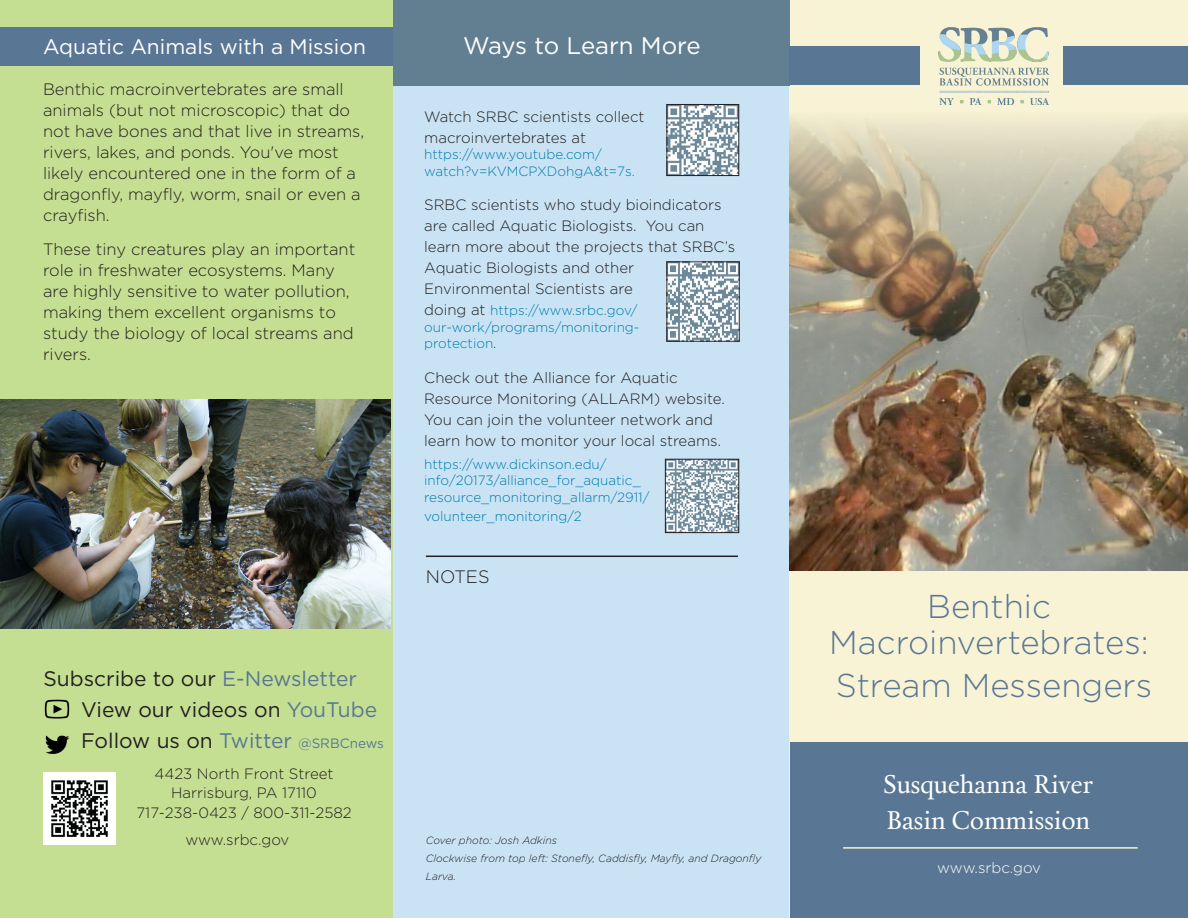
<style>
.page{position:relative;width:1188px;height:918px;background:#fff}
.page>*{position:absolute;margin:0;border:0;box-sizing:border-box;transform-origin:0 0}
._04_Subhead{font:300 33px "Gotham";color:#597794}
._01_Headline{font:25.5px "Calendas Plus";color:#fff}
.Text{font:24px "Gotham";letter-spacing:-.005em;color:#fff}
.Sub_Subhead{font:21px "Gotham";color:#231f20}
._04_Subhead-2{font:21px "Gotham";color:#fff}
.Text-2{font:300 18px "Gotham";color:#231f20}
.t1{font:300 16.5px/21px "Gotham";color:#231f20}
.Text-3{font:300 15px/21px "Gotham";color:#231f20}
.Sub_Subhead-2{font:300 15px "Gotham";color:#231f20}
.Sub_Subhead-3{font:300 15px "Gotham";color:#fff}
.Text-4{font:300 13.5px/16.5px "Gotham";color:#007daa}
.Text_2{font:italic 300 10.5px/18px "Gotham";color:#231f20}
.s1{color:#597794}
.s2{font-size:13.5px;color:#597794}
.s3{font-size:15px;color:#231f20}
.s4{color:#231f20}
</style>
<div class="page">
<div style="left:392px;top:86px;width:398px;height:832px;background:#c9e3f5"></div>
<div style="left:790px;top:0;width:398px;height:918px;background:#f9f3d5"></div>
<div style="left:392px;top:0;width:398px;height:86px;background:#627f92"></div>
<div style="left:0;top:0;width:392px;height:918px;background:#c4de92"></div>
<img style="left:44px;top:699px;width:26px;height:20px">
<img style="left:45px;top:735px;width:24px;height:19px">
<div style="left:0;top:27px;width:392px;height:39px;background:#597794"></div>
<hr style="left:426px;top:556px;width:312px;height:1px;background:#231f20">
<div style="left:790px;top:743px;width:398px;height:175px;background:#597794"></div>
<hr style="left:843px;top:847px;width:295px;height:2px;background:#f9f3d5">
<img style="left:938px;top:28px;width:112px;height:76px">
<div style="left:789px;top:46px;width:131px;height:40px;background:#597794"></div>
<div style="left:1064px;top:46px;width:124px;height:40px;background:#597794"></div>
<img style="left:43px;top:772px;width:72px;height:72px">
<img style="left:789px;top:113px;width:399px;height:457px">
<img style="left:0;top:399px;width:391px;height:229px">
<img style="left:668px;top:106px;width:69px;height:68px">
<div style="left:666px;top:104px;width:73px;height:72px;border:1px solid #231f20"></div>
<img style="left:668px;top:263px;width:70px;height:77px">
<div style="left:666px;top:261px;width:74px;height:81px;border:1px solid #231f20"></div>
<img style="left:667px;top:461px;width:70px;height:70px">
<div style="left:665px;top:459px;width:74px;height:74px;border:1px solid #231f20"></div>
<p class="_04_Subhead-2" style="left:43px;top:33px;width:324px">Aquatic Animals with a Mission</p>
<p class="t1" style="left:43px;top:78px;width:323px">Benthic macroinvertebrates are small animals (but not microscopic) that do not have bones and that live in streams, rivers, lakes, and ponds. You've most likely encountered one in the form of a dragonfly, mayfly, worm, snail or even a crayfish.</p>
<p class="t1" style="left:43px;top:239px;width:314px">These tiny creatures play an important role in freshwater ecosystems. Many are highly sensitive to water pollution, making them excellent organisms to study the biology of local streams and rivers.</p>
<p class="Sub_Subhead" style="left:43px;top:666px;width:315px">Subscribe to our <span class="s1">E-Newsletter</span></p>
<p class="Sub_Subhead" style="left:81px;top:696px;width:298px">View our videos on <span class="s1">YouTube</span></p>
<p class="Sub_Subhead" style="left:81px;top:727px;width:304px">Follow us on <span class="s1">Twitter</span> <span class="s2">@SRBCnews</span></p>
<p class="Text-3" style="left:155px;top:762px;width:180px">4423 North Front Street</p>
<p class="Text-3" style="left:171px;top:782px;width:147px">Harrisburg, PA 17110</p>
<p class="Text-3" style="left:136px;top:801px;width:217px">717-238-0423 / 800-311-2582</p>
<p class="Sub_Subhead-2" style="left:185px;top:830px;width:105px">www.srbc.gov</p>
<p class="Text" style="left:463px;top:30px;width:239px">Ways to Learn More</p>
<p class="Text-3" style="left:424px;top:105px;width:222px">Watch SRBC scientists collect macroinvertebrates at</p>
<p class="Text-4" style="left:424px;top:146px;width:212px">https://www.youtube.com/ watch?v=KVMCPXDohgA&amp;t=7s.</p>
<p class="Text-3" style="left:424px;top:194px;width:312px">SRBC scientists who study bioindicators are called Aquatic Biologists. You can learn more about the projects that SRBC’s Aquatic Biologists and other Environmental Scientists are</p>
<p class="Text-4" style="left:424px;top:302px;width:217px"><span class="s3">doing at</span> https://www.srbc.gov/ our-work/programs/monitoring&shy;protection<span class="s4">.</span></p>
<p class="Text-3" style="left:424px;top:366px;width:302px">Check out the Alliance for Aquatic Resource Monitoring (ALLARM) website.<br>You can join the volunteer network and learn how to monitor your local streams.</p>
<p class="Text-4" style="left:424px;top:455px;width:227px">https://www.dickinson.edu/ info/20173/alliance_for_aquatic_ resource_monitoring_allarm/2911/</p>
<p class="Text-4" style="left:424px;top:508px;width:159px">volunteer_monitoring/2</p>
<p class="Text-2" style="left:426px;top:565px;width:65px">NOTES</p>
<p class="Text_2" style="left:426px;top:831px;width:133px">Cover photo: Josh Adkins</p>
<p class="Text_2" style="left:426px;top:849px;width:337px">Clockwise from top left: Stonefly, Caddisfly, Mayfly, and Dragonfly<br>Larva.</p>
<p class="_04_Subhead" style="left:927px;top:585px;width:125px">Benthic</p>
<p class="_04_Subhead" style="left:829px;top:621px;width:321px">Macroinvertebrates:</p>
<p class="_04_Subhead" style="left:836px;top:664px;width:318px">Stream Messengers</p>
<p class="_01_Headline" style="left:884px;top:765px;width:211px">Susquehanna River</p>
<p class="_01_Headline" style="left:887px;top:801px;width:205px">Basin Commission</p>
<p class="Sub_Subhead-3" style="left:937px;top:858px;width:105px">www.srbc.gov</p>
</div>
